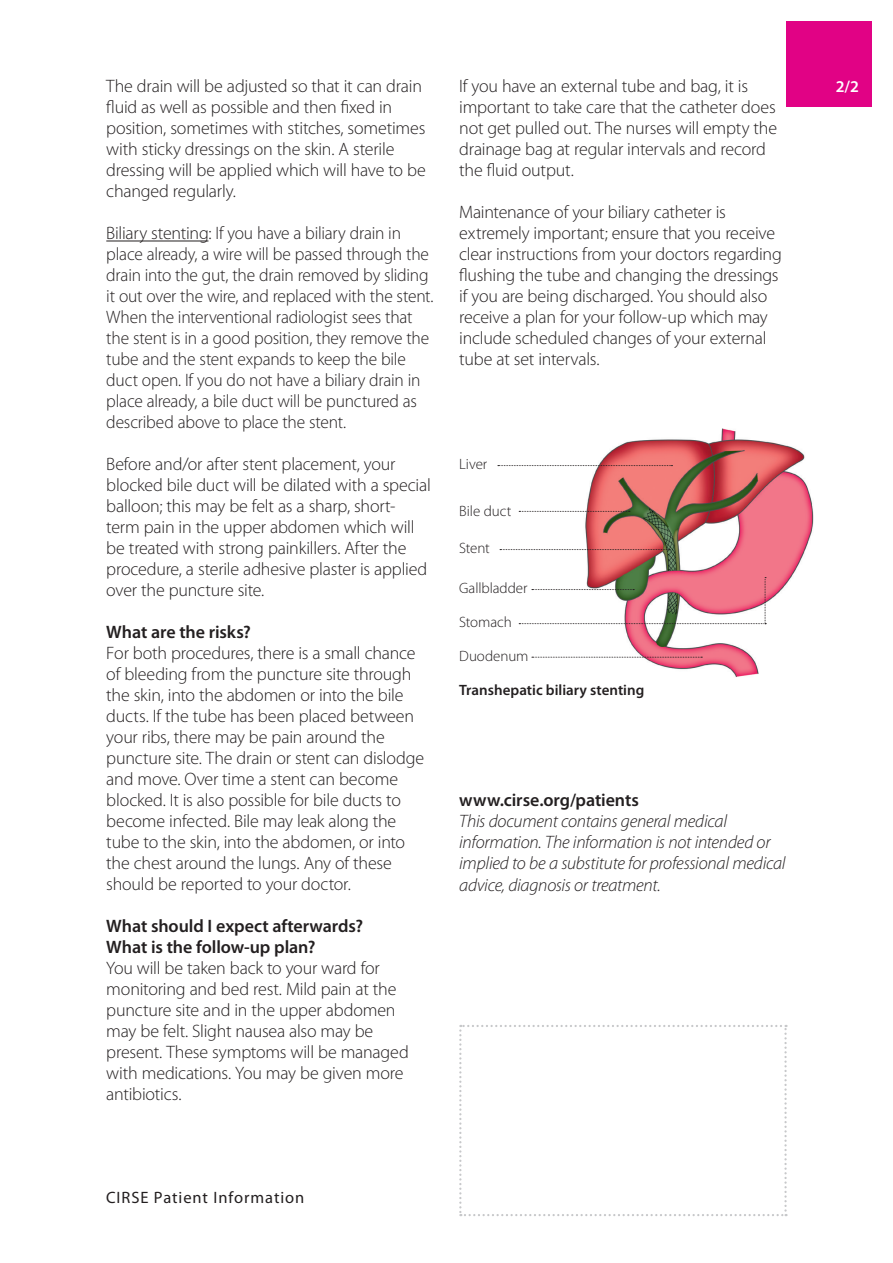
<style>
.page{position:relative;width:893px;height:1263px;background:#fff}
.page>*{position:absolute;margin:0;border:0;box-sizing:border-box;transform-origin:0 0}
.t1{font:300 18px/21px "Myriad Pro";letter-spacing:-.015em;color:#231f20}
.t2{font:italic 300 18px/21px "Myriad Pro";letter-spacing:-.015em;color:#231f20}
.t3{font:600 18px/21px "Myriad Pro";letter-spacing:-.005em;color:#231f20}
.t4{font:16.5px "Myriad Pro";letter-spacing:.055em;color:#231f20}
.t5{font:600 16.5px "Myriad Pro";color:#fff}
.t6{font:300 15px "Myriad Pro";letter-spacing:-.005em;color:#231f20}
.t7{font:600 15px "Myriad Pro";color:#231f20}
</style>
<div class="page">
<hr style="left:106px;top:241px;width:102px;height:1px;background:#231f20">
<img style="left:497px;top:428px;width:317px;height:249px">
<svg style="left:519px;top:511px;width:111px;height:1px"></svg>
<svg style="left:498px;top:465px;width:174px;height:1px"></svg>
<svg style="left:519px;top:577px;width:247px;height:47px"></svg>
<svg style="left:532px;top:657px;width:170px;height:1px"></svg>
<svg style="left:500px;top:549px;width:170px;height:1px"></svg>
<div style="left:787px;top:21px;width:85px;height:85px;background:#e10285"></div>
<svg style="left:459px;top:1025px;width:328px;height:191px"></svg>
<p class="t1" style="left:106px;top:76px;width:321px">The drain will be adjusted so that it can drain fluid as well as possible and then fixed in position, sometimes with stitches, sometimes with sticky dressings on the skin. A sterile dressing will be applied which will have to be changed regularly.</p>
<p class="t1" style="left:106px;top:223px;width:329px">Biliary stenting: If you have a biliary drain in place already, a wire will be passed through the drain into the gut, the drain removed by sliding it out over the wire, and replaced with the stent.<br>When the interventional radiologist sees that the stent is in a good position, they remove the tube and the stent expands to keep the bile duct open. If you do not have a biliary drain in place already, a bile duct will be punctured as described above to place the stent.</p>
<p class="t1" style="left:106px;top:454px;width:326px">Before and/or after stent placement, your blocked bile duct will be dilated with a special balloon; this may be felt as a sharp, short&shy;term pain in the upper abdomen which will be treated with strong painkillers. After the procedure, a sterile adhesive plaster is applied over the puncture site.</p>
<p class="t3" style="left:106px;top:622px;width:146px">What are the risks?</p>
<p class="t1" style="left:106px;top:643px;width:319px">For both procedures, there is a small chance of bleeding from the puncture site through the skin, into the abdomen or into the bile ducts. If the tube has been placed between your ribs, there may be pain around the puncture site. The drain or stent can dislodge and move. Over time a stent can become blocked. It is also possible for bile ducts to become infected. Bile may leak along the tube to the skin, into the abdomen, or into the chest around the lungs. Any of these should be reported to your doctor.</p>
<p class="t3" style="left:106px;top:916px;width:258px">What should I expect afterwards?<br>What is the follow-up plan?</p>
<p class="t1" style="left:106px;top:958px;width:304px">You will be taken back to your ward for monitoring and bed rest. Mild pain at the puncture site and in the upper abdomen may be felt. Slight nausea also may be present. These symptoms will be managed with medications. You may be given more antibiotics.</p>
<p class="t1" style="left:459px;top:76px;width:319px">If you have an external tube and bag, it is important to take care that the catheter does not get pulled out. The nurses will empty the drainage bag at regular intervals and record the fluid output.</p>
<p class="t1" style="left:459px;top:202px;width:324px">Maintenance of your biliary catheter is extremely important; ensure that you receive clear instructions from your doctors regarding flushing the tube and changing the dressings if you are being discharged. You should also receive a plan for your follow-up which may include scheduled changes of your external tube at set intervals.</p>
<p class="t6" style="left:459px;top:456px;width:30px">Liver</p>
<p class="t6" style="left:459px;top:503px;width:54px">Bile duct</p>
<p class="t6" style="left:459px;top:540px;width:32px">Stent</p>
<p class="t6" style="left:459px;top:580px;width:70px">Gallbladder</p>
<p class="t6" style="left:459px;top:614px;width:54px">Stomach</p>
<p class="t6" style="left:459px;top:647px;width:71px">Duodenum</p>
<p class="t7" style="left:459px;top:681px;width:187px">Transhepatic biliary stenting</p>
<p class="t3" style="left:459px;top:790px;width:181px">www.cirse.org/patients</p>
<p class="t2" style="left:459px;top:811px;width:328px">This document contains general medical information. The information is not intended or implied to be a substitute for professional medical advice, diagnosis or treatment.</p>
<p class="t4" style="left:106px;top:1188px;width:200px">CIRSE Patient Information</p>
<p class="t5" style="left:836px;top:77px;width:25px">2/2</p>
</div>
